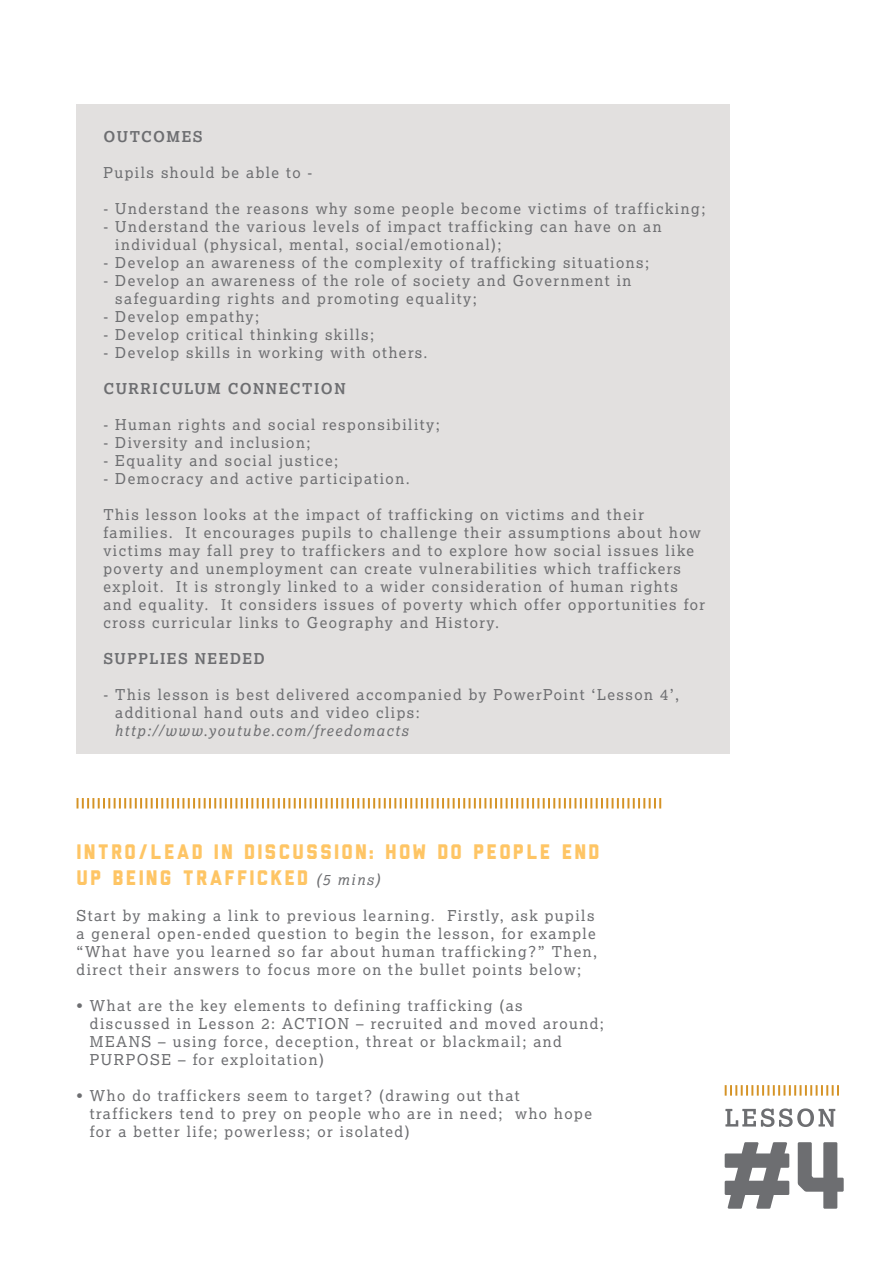
<style>
.page{position:relative;width:893px;height:1263px;background:#fff}
.page>*{position:absolute;margin:0;border:0;box-sizing:border-box;transform-origin:0 0}
.t1{font:21px/25.2px "Liberator";letter-spacing:.1em;color:#fec565}
.t2{font:15px/18px "Lexia";letter-spacing:.1em;color:#6d6e71}
.t3{font:700 15px "Lexia";letter-spacing:.1em;color:#6d6e71}
.t4{font:italic 15px "Lexia";letter-spacing:.1em;color:#6d6e71}
.s1{font-family:"Lexia";font-style:italic;font-size:15px;color:#6d6e71}
</style>
<div class="page">
<div style="left:77px;top:105px;width:653px;height:649px;background:#e2e0df"></div>
<svg style="left:725px;top:1142px;width:64px;height:67px"></svg>
<svg style="left:725px;top:1108px;width:110px;height:19px"></svg>
<svg style="left:725px;top:1085px;width:114px;height:10px"></svg>
<svg style="left:798px;top:1142px;width:46px;height:67px"></svg>
<svg style="left:77px;top:798px;width:584px;height:10px"></svg>
<p class="t3" style="left:103px;top:127px;width:101px">OUTCOMES</p>
<p class="t2" style="left:103px;top:164px;width:211px">Pupils should be able to -</p>
<p class="t2" style="left:103px;top:200px;width:603px">- Understand the reasons why some people become victims of trafficking;</p>
<p class="t2" style="left:115px;top:218px;width:548px;text-indent:-12px">- Understand the various levels of impact trafficking can have on an individual (physical, mental, social/emotional);</p>
<p class="t2" style="left:103px;top:254px;width:547px">- Develop an awareness of the complexity of trafficking situations;</p>
<p class="t2" style="left:115px;top:272px;width:518px;text-indent:-12px">- Develop an awareness of the role of society and Government in safeguarding rights and promoting equality;</p>
<p class="t2" style="left:103px;top:308px;width:157px">- Develop empathy;</p>
<p class="t2" style="left:103px;top:326px;width:272px">- Develop critical thinking skills;</p>
<p class="t2" style="left:103px;top:344px;width:326px">- Develop skills in working with others.</p>
<p class="t3" style="left:103px;top:379px;width:244px">CURRICULUM CONNECTION</p>
<p class="t2" style="left:103px;top:416px;width:338px">- Human rights and social responsibility;</p>
<p class="t2" style="left:103px;top:434px;width:208px">- Diversity and inclusion;</p>
<p class="t2" style="left:103px;top:452px;width:236px">- Equality and social justice;</p>
<p class="t2" style="left:103px;top:470px;width:308px">- Democracy and active participation.</p>
<p class="t2" style="left:103px;top:506px;width:603px">This lesson looks at the impact of trafficking on victims and their families. It encourages pupils to challenge their assumptions about how victims may fall prey to traffickers and to explore how social issues like poverty and unemployment can create vulnerabilities which traffickers exploit. It is strongly linked to a wider consideration of human rights and equality. It considers issues of poverty which offer opportunities for cross curricular links to Geography and History.</p>
<p class="t3" style="left:103px;top:649px;width:163px">SUPPLIES NEEDED</p>
<p class="t2" style="left:115px;top:686px;width:565px;text-indent:-12px">- This lesson is best delivered accompanied by PowerPoint ‘Lesson 4’, additional hand outs and video clips:</p>
<p class="t4" style="left:114px;top:721px;width:295px">http://www.youtube.com/freedomacts</p>
<h1 class="t1" style="left:77px;top:841px;width:524px">INTRO/LEAD IN DISCUSSION: HOW DO PEOPLE END<br>UP BEING TRAFFICKED <span class="s1">(5 mins)</span></h1>
<p class="t2" style="left:77px;top:906px;width:522px">Start by making a link to previous learning. Firstly, ask pupils a general open-ended question to begin the lesson, for example “What have you learned so far about human trafficking?” Then, direct their answers to focus more on the bullet points below;</p>
<p class="t2" style="left:90px;top:996px;width:515px;text-indent:-13px">• What are the key elements to defining trafficking (as discussed in Lesson 2: ACTION – recruited and moved around; MEANS – using force, deception, threat or blackmail; and PURPOSE – for exploitation)</p>
<p class="t2" style="left:90px;top:1086px;width:504px;text-indent:-13px">• Who do traffickers seem to target? (drawing out that traffickers tend to prey on people who are in need; who hope for a better life; powerless; or isolated)</p>
</div>
